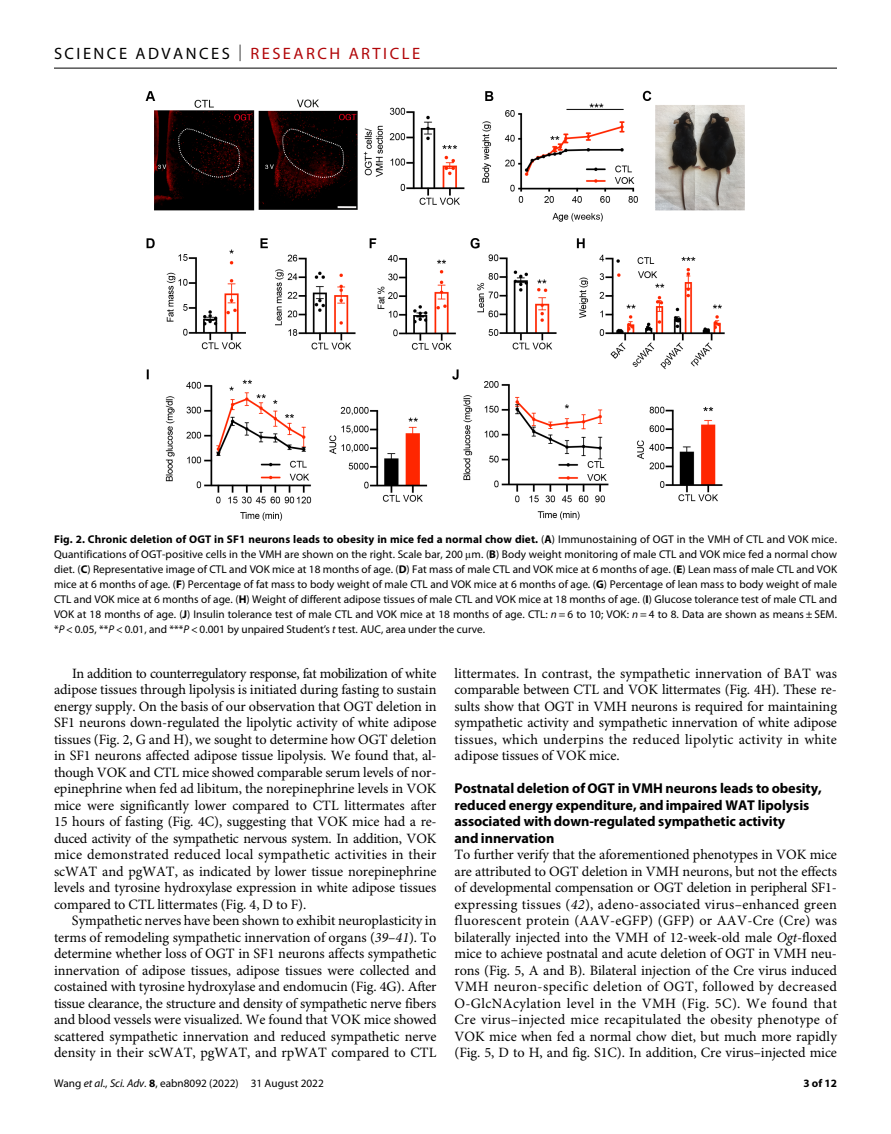
<style>
.page{position:relative;width:891px;height:1134px;background:#fff}
.page>*{position:absolute;margin:0;border:0;box-sizing:border-box;transform-origin:0 0}
.t1{font:16.5px "Myriad Pro";letter-spacing:.15em;color:#000}
.t2{font:14.25px/16.5px "Minion Pro";letter-spacing:-.005em;color:#000;text-align:justify}
.t3{font:700 14.25px/16.5px "Myriad Pro";letter-spacing:-.005em;color:#000}
.t4{font:11.25px/15px "Myriad Pro";color:#000;text-align:justify}
.t5{font:700 11.25px "Myriad Pro";color:#000}
.s1{font-weight:300}
.s2{color:#b10508}
.s3{font-weight:700}
.s4{font-style:italic}
</style>
<div class="page">
<hr style="left:54px;top:68px;width:783px;height:1px;background:#000">
<img style="left:146px;top:90px;width:599px;height:431px">
<p class="t1" style="left:54px;top:40px;width:368px">SCIENCE ADVANCES <span class="s1">|</span> <span class="s2">RESEARCH ARTICLE</span></p>
<p class="t4" style="left:54px;top:532px;width:785px"><span class="s3">Fig. 2. Chronic deletion of OGT in SF1 neurons leads to obesity in mice fed a normal chow diet.</span> (<span class="s3">A</span>) Immunostaining of OGT in the VMH of CTL and VOK mice.<br>Quantifications of OGT-positive cells in the VMH are shown on the right. Scale bar, 200 m. (<span class="s3">B</span>) Body weight monitoring of male CTL and VOK mice fed a normal chow diet. (<span class="s3">C</span>) Representative image of CTL and VOK mice at 18 months of age. (<span class="s3">D</span>) Fat mass of male CTL and VOK mice at 6 months of age. (<span class="s3">E</span>) Lean mass of male CTL and VOK mice at 6 months of age. (<span class="s3">F</span>) Percentage of fat mass to body weight of male CTL and VOK mice at 6 months of age. (<span class="s3">G</span>) Percentage of lean mass to body weight of male CTL and VOK mice at 6 months of age. (<span class="s3">H</span>) Weight of different adipose tissues of male CTL and VOK mice at 18 months of age. (<span class="s3">I</span>) Glucose tolerance test of male CTL and VOK at 18 months of age. (<span class="s3">J</span>) Insulin tolerance test of male CTL and VOK mice at 18 months of age. CTL: <span class="s4">n</span> = 6 to 10; VOK: <span class="s4">n</span> = 4 to 8. Data are shown as means ± SEM. *<span class="s4">P</span> &lt; 0.05, **<span class="s4">P</span> &lt; 0.01, and ***<span class="s4">P</span> &lt; 0.001 by unpaired Student’s <span class="s4">t</span> test. AUC, area under the curve.</p>
<p class="t2" style="left:54px;top:666px;width:384px;text-indent:18px">In addition to counterregulatory response, fat mobilization of white adipose tissues through lipolysis is initiated during fasting to sustain energy supply. On the basis of our observation that OGT deletion in SF1 neurons down-regulated the lipolytic activity of white adipose tissues (Fig. 2, G and H), we sought to determine how OGT deletion in SF1 neurons affected adipose tissue lipolysis. We found that, al&shy;though VOK and CTL mice showed comparable serum levels of nor&shy;epinephrine when fed ad libitum, the norepinephrine levels in VOK mice were significantly lower compared to CTL littermates after 15 hours of fasting (Fig. 4C), suggesting that VOK mice had a re&shy;duced activity of the sympathetic nervous system. In addition, VOK mice demonstrated reduced local sympathetic activities in their scWAT and pgWAT, as indicated by lower tissue norepinephrine levels and tyrosine hydroxylase expression in white adipose tissues compared to CTL littermates (Fig. 4, D to F).</p>
<p class="t2" style="left:54px;top:914px;width:384px;text-indent:18px">Sympathetic nerves have been shown to exhibit neuroplasticity in terms of remodeling sympathetic innervation of organs (<span class="s4">39</span>–<span class="s4">41</span>). To determine whether loss of OGT in SF1 neurons affects sympathetic innervation of adipose tissues, adipose tissues were collected and costained with tyrosine hydroxylase and endomucin (Fig. 4G). After tissue clearance, the structure and density of sympathetic nerve fibers and blood vessels were visualized. We found that VOK mice showed scattered sympathetic innervation and reduced sympathetic nerve density in their scWAT, pgWAT, and rpWAT compared to CTL</p>
<p class="t4" style="left:54px;top:1076px;width:271px">Wang <span class="s4">et al</span>., <span class="s4">Sci. Adv.</span> <span class="s3">8</span>, eabn8092 (2022) 31 August 2022</p>
<p class="t2" style="left:454px;top:666px;width:384px">littermates. In contrast, the sympathetic innervation of BAT was comparable between CTL and VOK littermates (Fig. 4H). These re&shy;sults show that OGT in VMH neurons is required for maintaining sympathetic activity and sympathetic innervation of white adipose tissues, which underpins the reduced lipolytic activity in white adipose tissues of VOK mice.</p>
<p class="t3" style="left:454px;top:779px;width:369px">Postnatal deletion of OGT in VMH neurons leads to obesity, reduced energy expenditure, and impaired WAT lipolysis associated with down-regulated sympathetic activity<br>and innervation</p>
<p class="t2" style="left:455px;top:848px;width:384px">To further verify that the aforementioned phenotypes in VOK mice are attributed to OGT deletion in VMH neurons, but not the effects of developmental compensation or OGT deletion in peripheral SF1- expressing tissues (<span class="s4">42</span>), adeno-associated virus–enhanced green fluorescent protein (AAV-eGFP) (GFP) or AAV-Cre (Cre) was bilaterally injected into the VMH of 12-week-old male <span class="s4">Ogt</span>-floxed mice to achieve postnatal and acute deletion of OGT in VMH neu&shy;rons (Fig. 5, A and B). Bilateral injection of the Cre virus induced VMH neuron-specific deletion of OGT, followed by decreased O-GlcNAcylation level in the VMH (Fig. 5C). We found that Cre virus–injected mice recapitulated the obesity phenotype of VOK mice when fed a normal chow diet, but much more rapidly (Fig. 5, D to H, and fig. S1C). In addition, Cre virus–injected mice</p>
<p class="t5" style="left:803px;top:1074px;width:35px">3 of 12</p>
</div>
